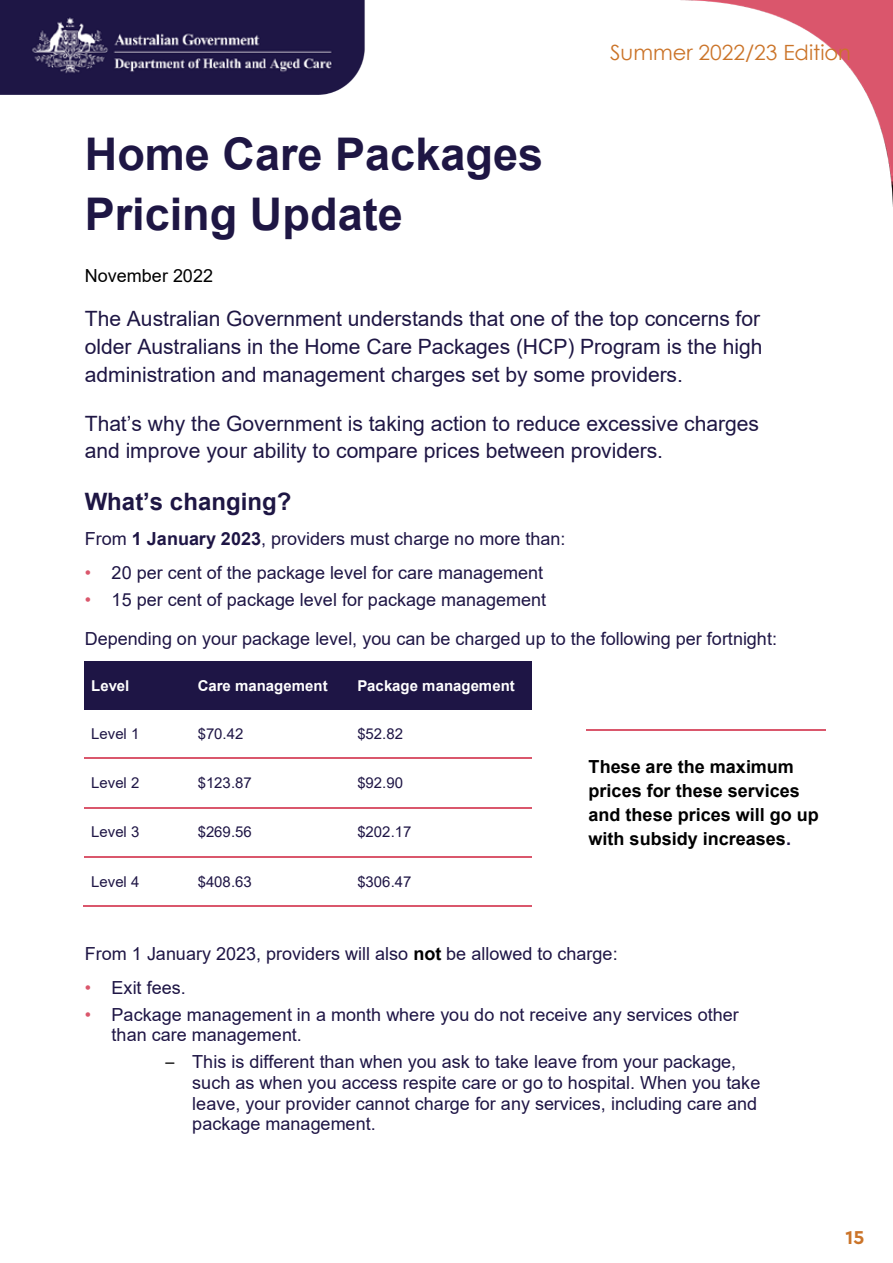
<style>
.page{position:relative;width:893px;height:1263px;background:#fff}
.page>*{position:absolute;margin:0;border:0;box-sizing:border-box;transform-origin:0 0}
.t1{font:700 45px/59.7px "Arial";color:#1e1644}
.t2{font:700 24px "Arial";color:#1e1644}
.t3{font:21.15px/27.9px "Arial";color:#1e1644;text-align:justify}
.t4{font:21px "Century Gothic";color:#cb7429}
.t5{font:700 19.5px "Cera Pro";color:#cb7429}
.t6{font:18px/20.9px "Arial";color:#1e1545}
.t7{font:700 18px/23.9px "Arial";color:#000}
.t8{font:18px "Arial";letter-spacing:.005em;color:#000}
.t9{font:15px "Arial";color:#1e1545}
.t10{font:700 15px "Arial";color:#fff}
.s1{font-weight:700}
.s2{color:#da576c}
.s3{color:#1e1644}
.s4{font-weight:700;color:#000}
.s5{font-family:"Calibri";color:#000}
</style>
<div class="page">
<img style="left:0;top:0;width:893px;height:207px">
<div style="left:85px;top:662px;width:106px;height:47px;background:#1e1545"></div>
<div style="left:191px;top:662px;width:160px;height:47px;background:#1e1545"></div>
<div style="left:351px;top:662px;width:181px;height:47px;background:#1e1545"></div>
<div style="left:85px;top:661px;width:106px;height:7px;background:#1e1545"></div>
<div style="left:191px;top:661px;width:160px;height:7px;background:#1e1545"></div>
<div style="left:351px;top:661px;width:181px;height:7px;background:#1e1545"></div>
<hr style="left:85px;top:758px;width:106px;height:1px;background:#da576c">
<hr style="left:193px;top:758px;width:158px;height:1px;background:#da576c">
<hr style="left:352px;top:758px;width:180px;height:1px;background:#da576c">
<hr style="left:85px;top:807px;width:106px;height:2px;background:#da576c">
<hr style="left:193px;top:807px;width:158px;height:2px;background:#da576c">
<hr style="left:352px;top:807px;width:180px;height:2px;background:#da576c">
<hr style="left:85px;top:856px;width:106px;height:1px;background:#da576c">
<hr style="left:193px;top:856px;width:158px;height:1px;background:#da576c">
<hr style="left:352px;top:856px;width:180px;height:1px;background:#da576c">
<hr style="left:84px;top:906px;width:107px;height:1px;background:#da576c">
<hr style="left:192px;top:906px;width:159px;height:1px;background:#da576c">
<hr style="left:351px;top:906px;width:181px;height:1px;background:#da576c">
<hr style="left:586px;top:729px;width:240px;height:2px;background:#da576c">
<p class="t4" style="left:610px;top:38px;width:242px">Summer 2022/23 Edition</p>
<h1 class="t1" style="left:85px;top:125px;width:460px">Home Care Packages<br>Pricing Update</h1>
<p class="t8" style="left:85px;top:263px;width:130px">November 2022</p>
<p class="t3" style="left:85px;top:305px;width:679px">The Australian Government understands that one of the top concerns for older Australians in the Home Care Packages (HCP) Program is the high administration and management charges set by some providers.</p>
<p class="t3" style="left:85px;top:409px;width:676px">That’s why the Government is taking action to reduce excessive charges and improve your ability to compare prices between providers.</p>
<h2 class="t2" style="left:85px;top:485px;width:208px">What’s changing?</h2>
<p class="t6" style="left:85px;top:528px;width:482px">From <span class="s1">1 January 2023</span>, providers must charge no more than:</p>
<p class="t6" style="left:85px;top:562px;width:460px"><span class="s2">•</span> 20 per cent of the package level for care management</p>
<p class="t6" style="left:85px;top:580px;width:694px;line-height:38.8px"><span class="s2">•</span> 15 per cent of package level for package management<br>Depending on your package level, you can be charged up to the following per fortnight:</p>
<p class="t10" style="left:91px;top:675px;width:40px">Level</p>
<p class="t10" style="left:198px;top:675px;width:131px">Care management</p>
<p class="t10" style="left:357px;top:675px;width:159px">Package management</p>
<p class="t9" style="left:91px;top:723px;width:50px">Level 1</p>
<p class="t9" style="left:198px;top:723px;width:47px">$70.42</p>
<p class="t9" style="left:357px;top:723px;width:47px">$52.82</p>
<p class="t9" style="left:91px;top:773px;width:50px">Level 2</p>
<p class="t9" style="left:198px;top:773px;width:56px">$123.87</p>
<p class="t9" style="left:357px;top:773px;width:47px">$92.90</p>
<p class="t9" style="left:91px;top:822px;width:50px">Level 3</p>
<p class="t9" style="left:198px;top:822px;width:56px">$269.56</p>
<p class="t9" style="left:357px;top:822px;width:56px">$202.17</p>
<p class="t9" style="left:91px;top:871px;width:50px">Level 4</p>
<p class="t9" style="left:198px;top:871px;width:56px">$408.63</p>
<p class="t9" style="left:357px;top:871px;width:56px">$306.47</p>
<p class="t7" style="left:588px;top:755px;width:232px">These are the maximum prices for these services and these prices will go up with subsidy increases<span class="s3">.</span></p>
<p class="t6" style="left:85px;top:943px;width:534px">From 1 January 2023, providers will also <span class="s4">not</span> be allowed to charge:</p>
<p class="t6" style="left:85px;top:977px;width:103px"><span class="s2">•</span> Exit fees.</p>
<p class="t6" style="left:112px;top:1004px;width:629px;text-indent:-27px"><span class="s2">•</span> Package management in a month where you do not receive any services other than care management.</p>
<p class="t6" style="left:192px;top:1051px;width:569px;text-indent:-27px"><span class="s5">–</span> This is different than when you ask to take leave from your package, such as when you access respite care or go to hospital. When you take leave, your provider cannot charge for any services, including care and package management.</p>
<p class="t5" style="left:845px;top:1224px;width:21px">15</p>
</div>
